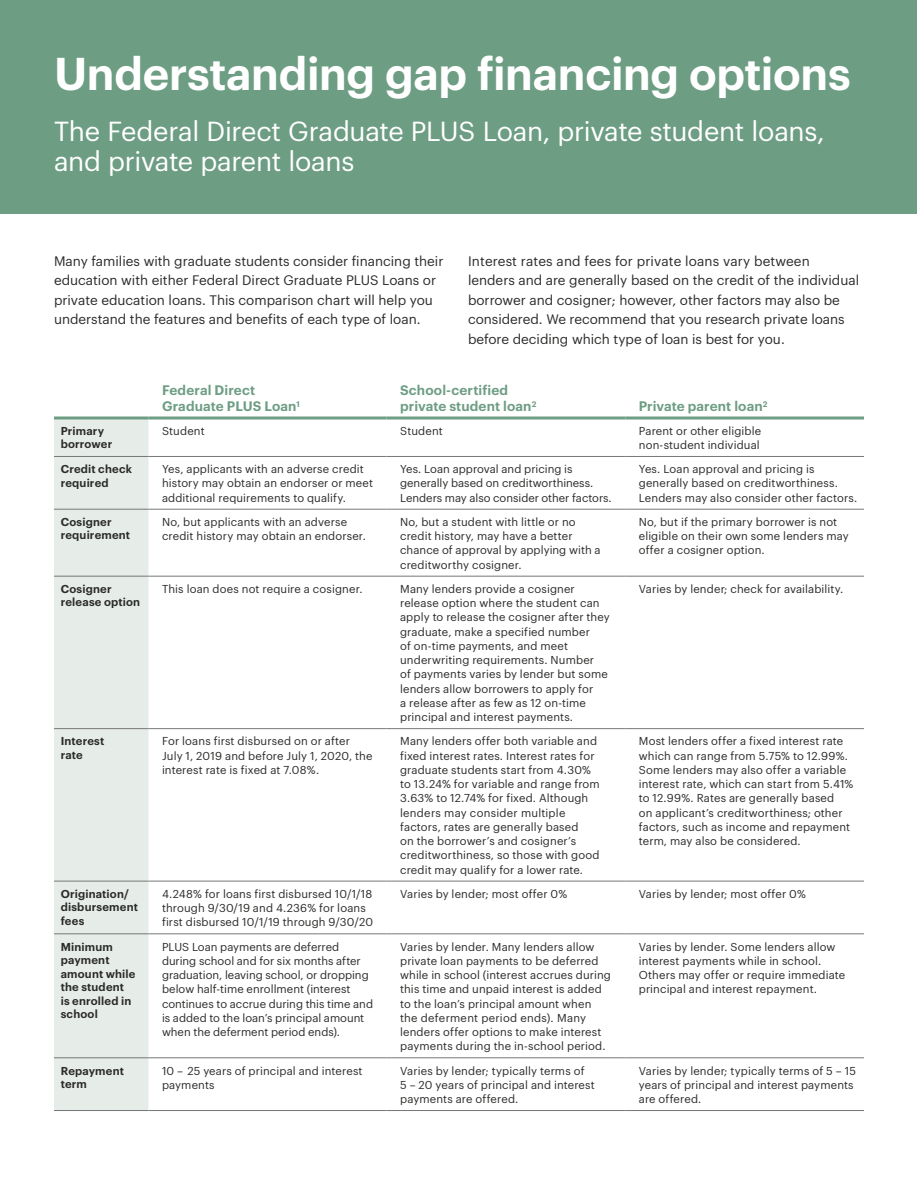
<style>
.page{position:relative;width:918px;height:1188px;background:#fff}
.page>*{position:absolute;margin:0;border:0;box-sizing:border-box;transform-origin:0 0}
.t1{font:600 45px "Graphik";letter-spacing:-.005em;color:#fff}
.t2{font:27px/30px "Graphik";letter-spacing:-.015em;color:#fff}
.t3{font:13.5px/19.5px "Graphik";color:#2b2b2a}
.t4{font:600 13.5px/16.2px "Graphik";letter-spacing:.01em;color:#6d9d83}
.t5{font:11.25px/14.2px "Graphik";letter-spacing:.01em;color:#2b2b2a}
.t6{font:600 11.25px/13.5px "Graphik";letter-spacing:.015em;color:#2b2b2a}
</style>
<div class="page">
<div style="left:1px;top:1px;width:916px;height:213px;background:#6d9d83"></div>
<div style="left:54px;top:420px;width:94px;height:690px;background:#e6ece7"></div>
<hr style="left:54px;top:417px;width:94px;height:3px;background:#6d9d83">
<hr style="left:148px;top:417px;width:239px;height:3px;background:#6d9d83">
<hr style="left:387px;top:417px;width:238px;height:3px;background:#6d9d83">
<hr style="left:625px;top:417px;width:239px;height:3px;background:#6d9d83">
<hr style="left:54px;top:456px;width:94px;height:1px;background:#757779">
<hr style="left:148px;top:456px;width:239px;height:1px;background:#757779">
<hr style="left:387px;top:456px;width:238px;height:1px;background:#757779">
<hr style="left:625px;top:456px;width:239px;height:1px;background:#757779">
<hr style="left:54px;top:509px;width:94px;height:1px;background:#757779">
<hr style="left:148px;top:509px;width:239px;height:1px;background:#757779">
<hr style="left:387px;top:509px;width:238px;height:1px;background:#757779">
<hr style="left:625px;top:509px;width:239px;height:1px;background:#757779">
<hr style="left:54px;top:576px;width:94px;height:1px;background:#757779">
<hr style="left:148px;top:576px;width:239px;height:1px;background:#757779">
<hr style="left:387px;top:576px;width:238px;height:1px;background:#757779">
<hr style="left:625px;top:576px;width:239px;height:1px;background:#757779">
<hr style="left:54px;top:728px;width:94px;height:1px;background:#757779">
<hr style="left:148px;top:728px;width:239px;height:1px;background:#757779">
<hr style="left:387px;top:728px;width:238px;height:1px;background:#757779">
<hr style="left:625px;top:728px;width:239px;height:1px;background:#757779">
<hr style="left:54px;top:881px;width:94px;height:1px;background:#757779">
<hr style="left:148px;top:881px;width:239px;height:1px;background:#757779">
<hr style="left:387px;top:881px;width:238px;height:1px;background:#757779">
<hr style="left:625px;top:881px;width:239px;height:1px;background:#757779">
<hr style="left:54px;top:933px;width:94px;height:1px;background:#757779">
<hr style="left:148px;top:933px;width:239px;height:1px;background:#757779">
<hr style="left:387px;top:933px;width:238px;height:1px;background:#757779">
<hr style="left:625px;top:933px;width:239px;height:1px;background:#757779">
<hr style="left:54px;top:1057px;width:94px;height:1px;background:#757779">
<hr style="left:148px;top:1057px;width:239px;height:1px;background:#757779">
<hr style="left:387px;top:1057px;width:238px;height:1px;background:#757779">
<hr style="left:625px;top:1057px;width:239px;height:1px;background:#757779">
<hr style="left:54px;top:1110px;width:94px;height:1px;background:#757779">
<hr style="left:148px;top:1110px;width:239px;height:1px;background:#757779">
<hr style="left:387px;top:1110px;width:238px;height:1px;background:#757779">
<hr style="left:625px;top:1110px;width:239px;height:1px;background:#757779">
<h1 class="t1" style="left:54px;top:40px;width:798px">Understanding gap financing options</h1>
<h2 class="t2" style="left:54px;top:114px;width:772px">The Federal Direct Graduate PLUS Loan, private student loans, and private parent loans</h2>
<p class="t3" style="left:54px;top:250px;width:391px">Many families with graduate students consider financing their education with either Federal Direct Graduate PLUS Loans or private education loans. This comparison chart will help you understand the features and benefits of each type of loan.</p>
<p class="t3" style="left:468px;top:250px;width:393px">Interest rates and fees for private loans vary between lenders and are generally based on the credit of the individual borrower and cosigner; however, other factors may also be considered. We recommend that you research private loans before deciding which type of loan is best for you.</p>
<p class="t4" style="left:162px;top:381px;width:139px">Federal Direct<br>Graduate PLUS Loan<sup>1</sup></p>
<p class="t4" style="left:400px;top:381px;width:138px">School-certified private student loan<sup>2</sup></p>
<p class="t4" style="left:639px;top:397px;width:130px">Private parent loan<sup>2</sup></p>
<p class="t6" style="left:61px;top:423px;width:53px">Primary borrower</p>
<p class="t5" style="left:162px;top:423px;width:44px">Student</p>
<p class="t5" style="left:400px;top:423px;width:44px">Student</p>
<p class="t5" style="left:639px;top:423px;width:124px">Parent or other eligible non-student individual</p>
<p class="t6" style="left:61px;top:461px;width:73px">Credit check required</p>
<p class="t5" style="left:162px;top:461px;width:213px">Yes, applicants with an adverse credit history may obtain an endorser or meet additional requirements to qualify.</p>
<p class="t5" style="left:400px;top:461px;width:213px">Yes. Loan approval and pricing is generally based on creditworthiness.<br>Lenders may also consider other factors.</p>
<p class="t5" style="left:639px;top:461px;width:220px">Yes. Loan approval and pricing is generally based on creditworthiness.<br>Lenders may also consider other factors.</p>
<p class="t6" style="left:61px;top:514px;width:71px">Cosigner requirement</p>
<p class="t5" style="left:162px;top:514px;width:205px">No, but applicants with an adverse credit history may obtain an endorser.</p>
<p class="t5" style="left:400px;top:514px;width:202px">No, but a student with little or no credit history, may have a better chance of approval by applying with a creditworthy cosigner.</p>
<p class="t5" style="left:639px;top:514px;width:211px">No, but if the primary borrower is not eligible on their own some lenders may offer a cosigner option.</p>
<p class="t6" style="left:61px;top:581px;width:81px">Cosigner release option</p>
<p class="t5" style="left:162px;top:581px;width:202px">This loan does not require a cosigner.</p>
<p class="t5" style="left:400px;top:581px;width:211px">Many lenders provide a cosigner release option where the student can apply to release the cosigner after they graduate, make a specified number<br>of on-time payments, and meet underwriting requirements. Number<br>of payments varies by lender but some lenders allow borrowers to apply for<br>a release after as few as 12 on-time principal and interest payments.</p>
<p class="t5" style="left:639px;top:581px;width:206px">Varies by lender; check for availability.</p>
<p class="t6" style="left:61px;top:734px;width:45px">Interest rate</p>
<p class="t5" style="left:162px;top:733px;width:212px">For loans first disbursed on or after<br>July 1, 2019 and before July 1, 2020, the interest rate is fixed at 7.08%.</p>
<p class="t5" style="left:400px;top:733px;width:201px">Many lenders offer both variable and fixed interest rates. Interest rates for graduate students start from 4.30% to 13.24% for variable and range from 3.63% to 12.74% for fixed. Although lenders may consider multiple factors, rates are generally based<br>on the borrower’s and cosigner’s creditworthiness, so those with good credit may qualify for a lower rate.</p>
<p class="t5" style="left:639px;top:733px;width:216px">Most lenders offer a fixed interest rate which can range from 5.75% to 12.99%.<br>Some lenders may also offer a variable interest rate, which can start from 5.41% to 12.99%. Rates are generally based<br>on applicant’s creditworthiness; other factors, such as income and repayment term, may also be considered.</p>
<p class="t6" style="left:61px;top:886px;width:79px">Origination/ disbursement fees</p>
<p class="t5" style="left:162px;top:886px;width:213px">4.248% for loans first disbursed 10/1/18 through 9/30/19 and 4.236% for loans first disbursed 10/1/19 through 9/30/20</p>
<p class="t5" style="left:400px;top:886px;width:169px">Varies by lender; most offer 0%</p>
<p class="t5" style="left:639px;top:886px;width:169px">Varies by lender; most offer 0%</p>
<p class="t6" style="left:61px;top:939px;width:76px">Minimum payment amount while the student is enrolled in school</p>
<p class="t5" style="left:162px;top:939px;width:213px">PLUS Loan payments are deferred during school and for six months after graduation, leaving school, or dropping below half-time enrollment (interest continues to accrue during this time and is added to the loan’s principal amount when the deferment period ends).</p>
<p class="t5" style="left:400px;top:939px;width:212px">Varies by lender. Many lenders allow private loan payments to be deferred while in school (interest accrues during this time and unpaid interest is added to the loan’s principal amount when the deferment period ends). Many lenders offer options to make interest payments during the in-school period.</p>
<p class="t5" style="left:639px;top:939px;width:208px">Varies by lender. Some lenders allow interest payments while in school.<br>Others may offer or require immediate principal and interest repayment.</p>
<p class="t6" style="left:61px;top:1063px;width:65px">Repayment term</p>
<p class="t5" style="left:162px;top:1063px;width:202px">10 – 25 years of principal and interest payments</p>
<p class="t5" style="left:400px;top:1063px;width:196px">Varies by lender; typically terms of<br>5 – 20 years of principal and interest payments are offered.</p>
<p class="t5" style="left:639px;top:1063px;width:219px">Varies by lender; typically terms of 5 – 15 years of principal and interest payments are offered.</p>
</div>
